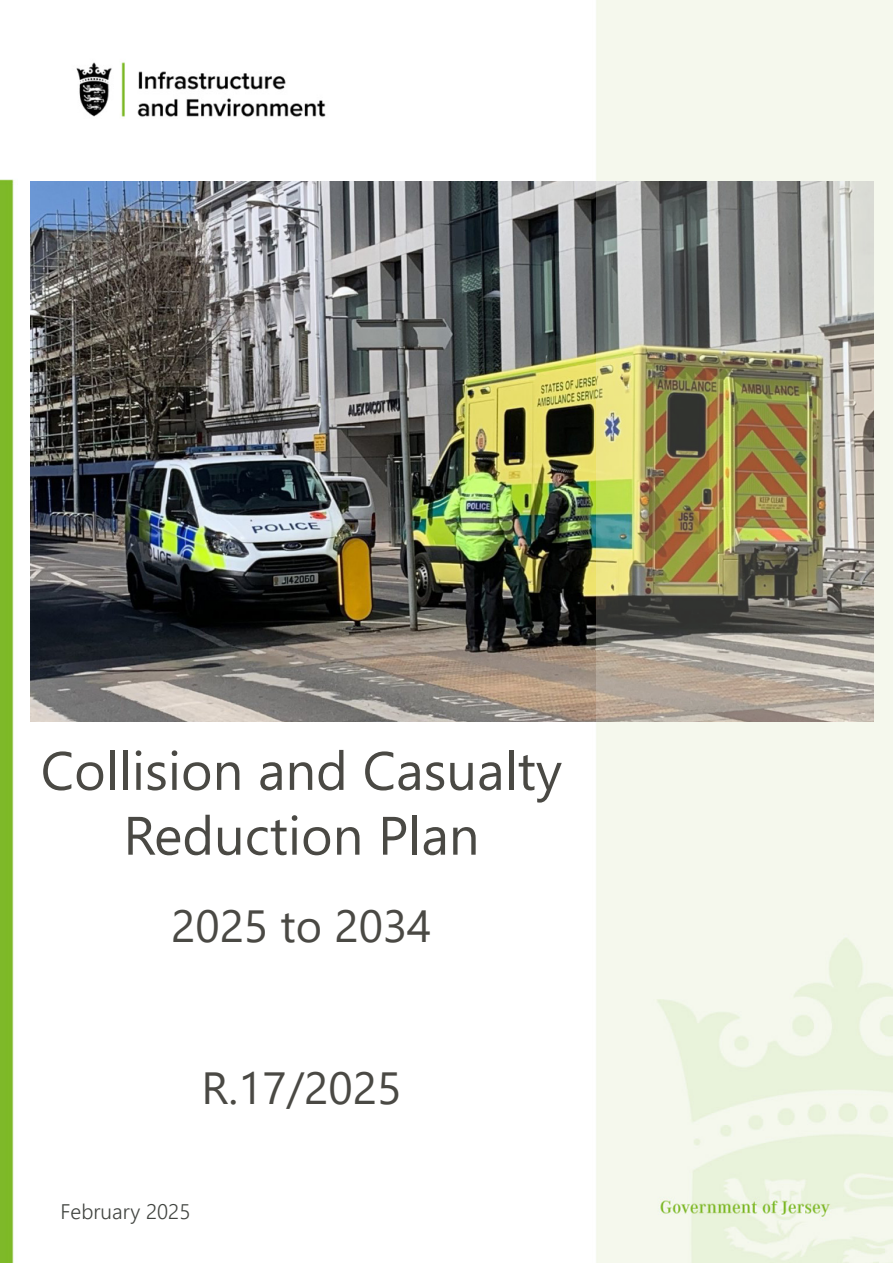
<style>
.page{position:relative;width:893px;height:1263px;background:#fff}
.page>*{position:absolute;margin:0;border:0;box-sizing:border-box;transform-origin:0 0}
.t1{font:54px/64.8px "Segoe UI";color:#4a4944;text-align:center}
.t2{font:45px "Segoe UI";color:#4a4944}
.t3{font:300 21px "Segoe UI";color:#414440}
</style>
<div class="page">
<img style="left:0;top:0;width:893px;height:1263px">
<img style="left:31px;top:181px;width:843px;height:541px">
<p class="t1" style="left:41px;top:733px;width:523px">Collision and Casualty<br>Reduction Plan</p>
<p class="t2" style="left:171px;top:883px;width:262px">2025 to 2034</p>
<p class="t2" style="left:201px;top:1045px;width:201px">R.17/2025</p>
<p class="t3" style="left:61px;top:1191px;width:131px">February 2025</p>
</div>
